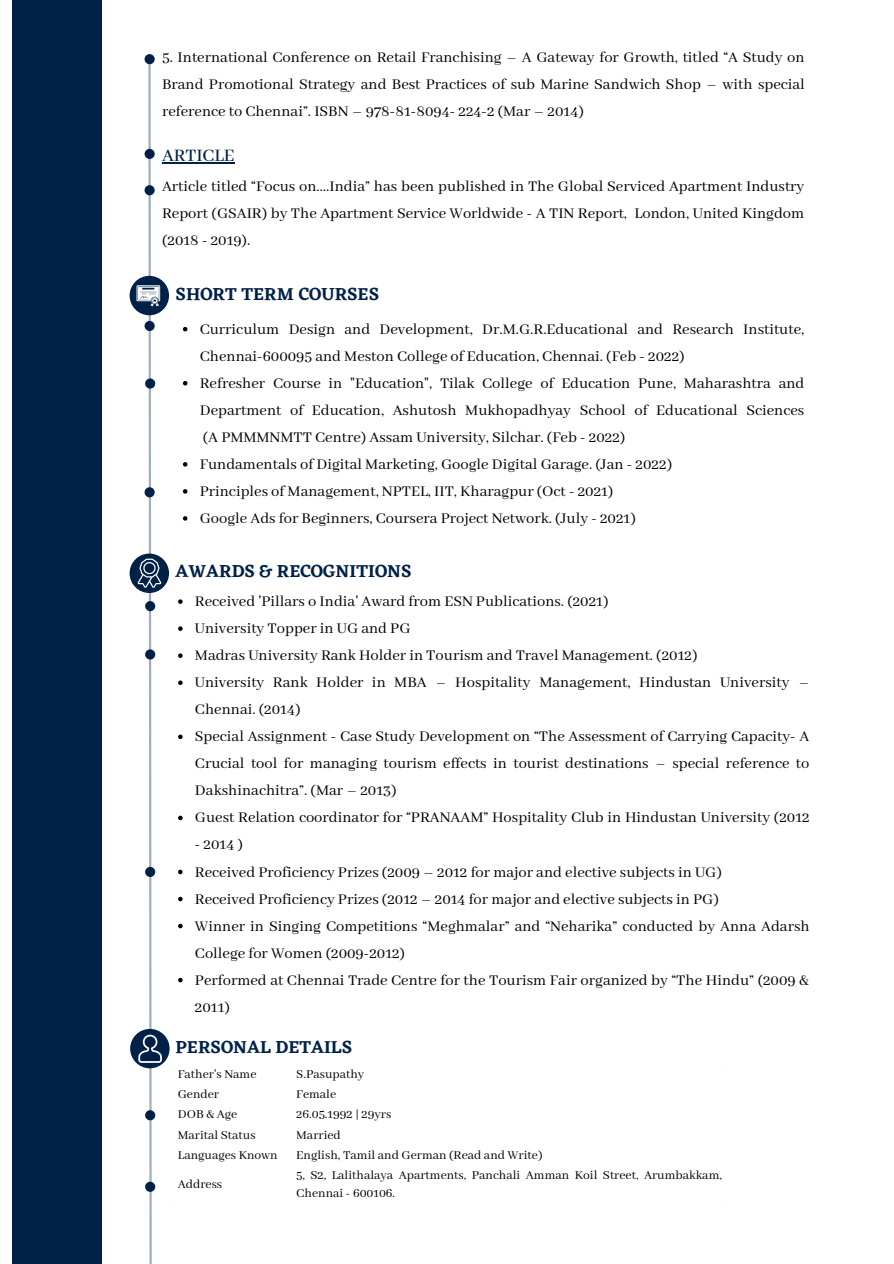
<style>
.page{position:relative;width:894px;height:1264px;background:#fff}
.page>*{position:absolute;margin:0;border:0;box-sizing:border-box;transform-origin:0 0}
.t1{font:500 19.5px "Abhaya Libre";color:#002147}
.t2{font:600 18px "Eczar";color:#002147}
.t3{font:16.5px/27px "Abhaya Libre";color:#000;text-align:justify}
.t4{font:13.5px/18px "Abhaya Libre";color:#000}
</style>
<div class="page">
<div style="left:13px;top:0;width:88px;height:1263px;background:#002147"></div>
<div style="left:130px;top:1028px;width:39px;height:40px;background:#002147;border-radius:50%"></div>
<div style="left:129px;top:276px;width:40px;height:39px;background:#002147;border-radius:50%"></div>
<div style="left:129px;top:553px;width:40px;height:40px;background:#002147;border-radius:50%"></div>
<svg style="left:136px;top:54px;width:26px;height:1209px"></svg>
<hr style="left:162px;top:162px;width:72px;height:1px;background:#002147">
<svg style="left:183px;top:327px;width:4px;height:4px"></svg>
<svg style="left:183px;top:381px;width:4px;height:4px"></svg>
<svg style="left:183px;top:462px;width:4px;height:4px"></svg>
<svg style="left:183px;top:489px;width:4px;height:4px"></svg>
<svg style="left:183px;top:516px;width:4px;height:4px"></svg>
<svg style="left:178px;top:599px;width:4px;height:5px"></svg>
<svg style="left:178px;top:626px;width:4px;height:5px"></svg>
<svg style="left:178px;top:653px;width:4px;height:5px"></svg>
<svg style="left:178px;top:680px;width:4px;height:5px"></svg>
<svg style="left:178px;top:734px;width:4px;height:5px"></svg>
<svg style="left:178px;top:815px;width:4px;height:5px"></svg>
<svg style="left:178px;top:869px;width:4px;height:5px"></svg>
<svg style="left:178px;top:896px;width:4px;height:5px"></svg>
<svg style="left:178px;top:923px;width:4px;height:5px"></svg>
<svg style="left:178px;top:977px;width:4px;height:5px"></svg>
<div style="left:145px;top:1181px;width:10px;height:10px;background:#002147;border-radius:50%"></div>
<div style="left:145px;top:1110px;width:10px;height:10px;background:#002147;border-radius:50%"></div>
<p class="t3" style="left:162px;top:44px;width:644px">5. International Conference on Retail Franchising – A Gateway for Growth, titled “A Study on Brand Promotional Strategy and Best Practices of sub Marine Sandwich Shop – with special reference to Chennai”. ISBN – 978-81-8094- 224-2 (Mar – 2014)</p>
<p class="t1" style="left:162px;top:144px;width:74px">ARTICLE</p>
<p class="t3" style="left:162px;top:173px;width:643px">Article titled “Focus on….India” has been published in The Global Serviced Apartment Industry Report (GSAIR) by The Apartment Service Worldwide - A TIN Report, London, United Kingdom (2018 - 2019).</p>
<p class="t2" style="left:175px;top:283px;width:205px">SHORT TERM COURSES</p>
<p class="t3" style="left:200px;top:316px;width:606px">Curriculum Design and Development, Dr.M.G.R.Educational and Research Institute,<br>Chennai-600095 and Meston College of Education, Chennai. (Feb - 2022)</p>
<p class="t3" style="left:200px;top:370px;width:606px">Refresher Course in "Education", Tilak College of Education Pune, Maharashtra and Department of Education, Ashutosh Mukhopadhyay School of Educational Sciences (A PMMMNMTT Centre) Assam University, Silchar. (Feb - 2022)</p>
<p class="t3" style="left:200px;top:451px;width:473px">Fundamentals of Digital Marketing, Google Digital Garage. (Jan - 2022)</p>
<p class="t3" style="left:200px;top:478px;width:415px">Principles of Management, NPTEL, IIT, Kharagpur (Oct - 2021)</p>
<p class="t3" style="left:200px;top:505px;width:437px">Google Ads for Beginners, Coursera Project Network. (July - 2021)</p>
<p class="t2" style="left:175px;top:560px;width:237px">AWARDS &amp; RECOGNITIONS</p>
<p class="t3" style="left:195px;top:588px;width:415px">Received 'Pillars o India' Award from ESN Publications. (2021)</p>
<p class="t3" style="left:195px;top:615px;width:217px">University Topper in UG and PG</p>
<p class="t3" style="left:195px;top:642px;width:504px">Madras University Rank Holder in Tourism and Travel Management. (2012)</p>
<p class="t3" style="left:195px;top:669px;width:615px">University Rank Holder in MBA – Hospitality Management, Hindustan University –<br>Chennai. (2014)</p>
<p class="t3" style="left:195px;top:723px;width:616px">Special Assignment - Case Study Development on “The Assessment of Carrying Capacity- A Crucial tool for managing tourism effects in tourist destinations – special reference to Dakshinachitra”. (Mar – 2013)</p>
<p class="t3" style="left:195px;top:804px;width:616px">Guest Relation coordinator for “PRANAAM” Hospitality Club in Hindustan University (2012</p>
<p class="t3" style="left:195px;top:831px;width:49px">- 2014 )</p>
<p class="t3" style="left:195px;top:858px;width:528px">Received Proficiency Prizes (2009 – 2012 for major and elective subjects in UG)</p>
<p class="t3" style="left:195px;top:885px;width:525px">Received Proficiency Prizes (2012 – 2014 for major and elective subjects in PG)</p>
<p class="t3" style="left:195px;top:912px;width:616px">Winner in Singing Competitions “Meghmalar” and “Neharika” conducted by Anna Adarsh<br>College for Women (2009-2012)</p>
<p class="t3" style="left:195px;top:967px;width:615px">Performed at Chennai Trade Centre for the Tourism Fair organized by “The Hindu” (2009 &amp;<br>2011)</p>
<p class="t2" style="left:175px;top:1035px;width:178px">PERSONAL DETAILS</p>
<p class="t4" style="left:178px;top:1065px;width:80px">Father's Name</p>
<p class="t4" style="left:296px;top:1065px;width:70px">S.Pasupathy</p>
<p class="t4" style="left:178px;top:1085px;width:43px">Gender</p>
<p class="t4" style="left:296px;top:1085px;width:41px">Female</p>
<p class="t4" style="left:178px;top:1106px;width:61px">DOB &amp; Age</p>
<p class="t4" style="left:296px;top:1106px;width:96px">26.05.1992 | 29yrs</p>
<p class="t4" style="left:178px;top:1126px;width:79px">Marital Status</p>
<p class="t4" style="left:296px;top:1126px;width:46px">Married</p>
<p class="t4" style="left:178px;top:1146px;width:101px">Languages Known</p>
<p class="t4" style="left:296px;top:1146px;width:248px">English, Tamil and German (Read and Write)</p>
<p class="t4" style="left:178px;top:1175px;width:46px">Address</p>
<p class="t4" style="left:296px;top:1166px;width:427px">5, S2, Lalithalaya Apartments, Panchali Amman Koil Street, Arumbakkam,<br>Chennai - 600106.</p>
</div>
